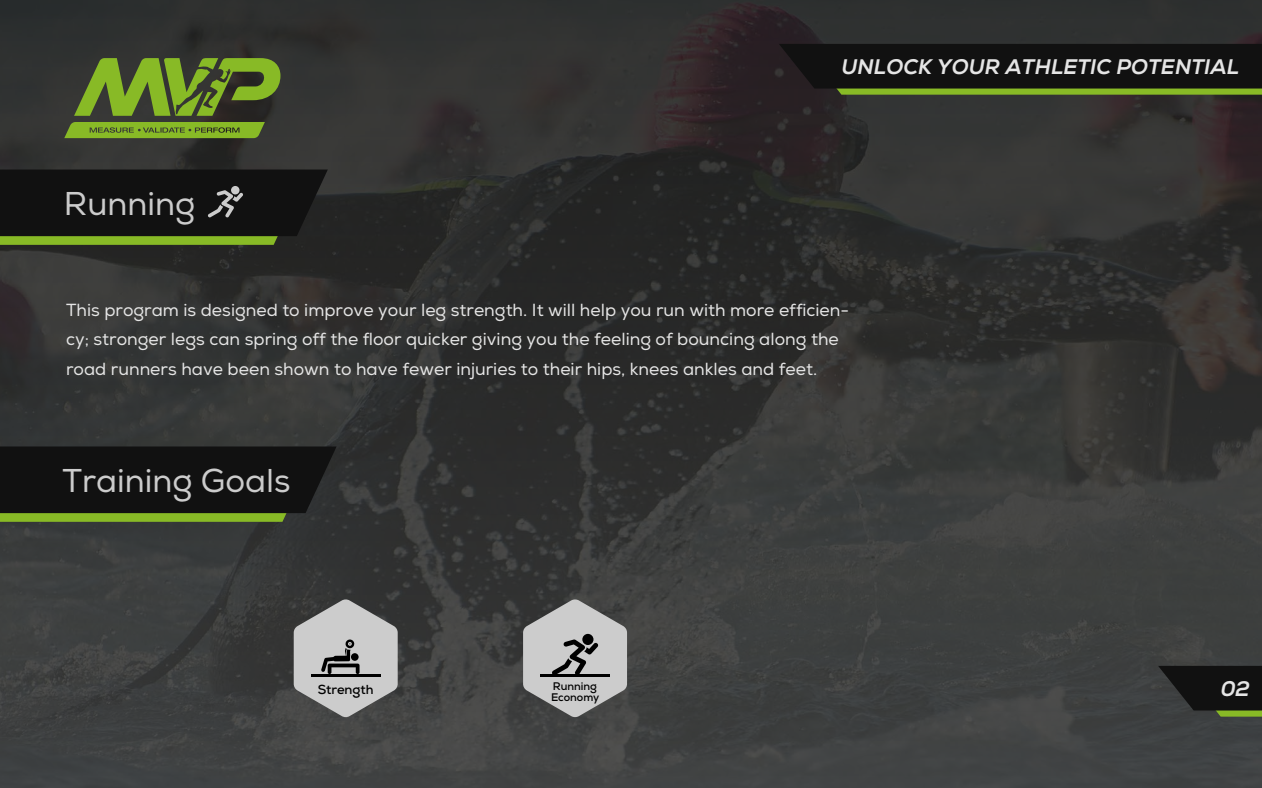
<style>
.page{position:relative;width:1262px;height:788px;background:#fff}
.page>*{position:absolute;margin:0;border:0;box-sizing:border-box;transform-origin:0 0}
.t1{font:32.9px "Nexa";color:#ccc}
.t2{font:italic 800 21.09px "Nexa";color:#e5e5e5}
.t3{font:17.5px/29.2px "Nexa";color:#e5e5e5}
.t4{font:700 13.04px "Nexa";color:#000}
.t5{font:700 11.03px/11.1px "Nexa";color:#000}
</style>
<div class="page">
<img style="left:0;top:0;width:1261px;height:788px">
<svg style="left:64px;top:122px;width:201px;height:16px;background:#7ba627"></svg>
<svg style="left:74px;top:58px;width:206px;height:58px;background:#607b29"></svg>
<svg style="left:779px;top:44px;width:482px;height:51px;background:#1e2314"></svg>
<svg style="left:1158px;top:665px;width:103px;height:51px;background:#20231c"></svg>
<svg style="left:0;top:446px;width:336px;height:75px;background:#1d2214"></svg>
<svg style="left:0;top:169px;width:328px;height:76px;background:#202516"></svg>
<svg style="left:523px;top:599px;width:104px;height:118px;background:#9d9d9d"></svg>
<svg style="left:294px;top:599px;width:104px;height:118px;background:#9e9e9e"></svg>
<h1 class="t1" style="left:64px;top:184px;width:133px">Running</h1>
<p class="t2" style="left:841px;top:54px;width:399px">UNLOCK YOUR ATHLETIC POTENTIAL</p>
<p class="t3" style="left:66px;top:296px;width:784px">This program is designed to improve your leg strength. It will help you run with more efficien&shy;cy; stronger legs can spring off the floor quicker giving you the feeling of bouncing along the road runners have been shown to have fewer injuries to their hips, knees ankles and feet.</p>
<h1 class="t1" style="left:62px;top:460px;width:230px">Training Goals</h1>
<p class="t4" style="left:318px;top:681px;width:57px">Strength</p>
<p class="t5" style="left:551px;top:680px;width:50px">Running<br>Economy</p>
<p class="t2" style="left:1220px;top:675px;width:31px">02</p>
</div>
